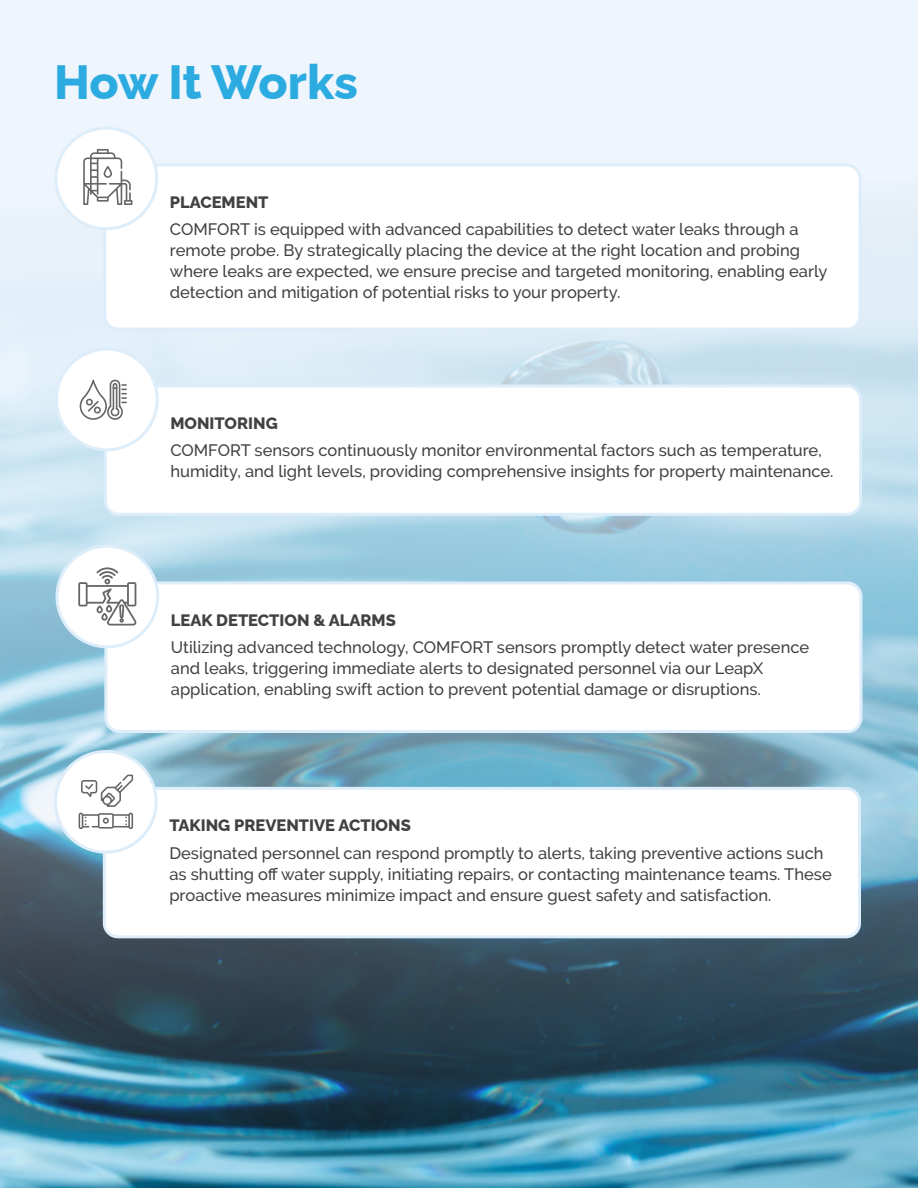
<style>
.page{position:relative;width:918px;height:1188px;background:#eef5fc}
.page>*{position:absolute;margin:0;border:0;box-sizing:border-box;transform-origin:0 0}
.t1{font:800 48px "Raleway";letter-spacing:-.01em;color:#2cabe1}
.t2{font:500 16.5px/21px "Raleway";color:#414141}
.t3{font:800 16.5px "Raleway";color:#414141}
</style>
<div class="page">
<img style="left:0;top:194px;width:918px;height:994px">
<div style="left:105px;top:386px;width:756px;height:128px;background:#fff;border-radius:14px"></div>
<div style="left:104px;top:385px;width:758px;height:131px;border:3px solid #deedfa;border-radius:14px"></div>
<div style="left:57px;top:349px;width:100px;height:101px;background:#fff;border-radius:50%"></div>
<div style="left:55px;top:348px;width:104px;height:103px;border:3px solid #deedfa;border-radius:50%"></div>
<svg style="left:80px;top:380px;width:47px;height:40px"></svg>
<div style="left:106px;top:583px;width:755px;height:148px;background:#fff;border-radius:14px"></div>
<div style="left:104px;top:581px;width:758px;height:152px;border:3px solid #deedfa;border-radius:14px"></div>
<div style="left:57px;top:546px;width:101px;height:101px;background:#fff;border-radius:50%"></div>
<div style="left:55px;top:545px;width:104px;height:103px;border:3px solid #deedfa;border-radius:50%"></div>
<svg style="left:78px;top:567px;width:58px;height:59px"></svg>
<div style="left:104px;top:788px;width:756px;height:149px;background:#fff;border-radius:14px"></div>
<div style="left:103px;top:787px;width:758px;height:151px;border:3px solid #deedfa;border-radius:14px"></div>
<div style="left:55px;top:751px;width:101px;height:101px;background:#fff;border-radius:50%"></div>
<div style="left:54px;top:750px;width:104px;height:104px;border:3px solid #deedfa;border-radius:50%"></div>
<svg style="left:79px;top:775px;width:54px;height:54px"></svg>
<div style="left:105px;top:165px;width:755px;height:164px;background:#fff;border-radius:14px"></div>
<div style="left:103px;top:164px;width:759px;height:167px;border:3px solid #deedfa;border-radius:14px"></div>
<div style="left:56px;top:128px;width:101px;height:101px;background:#fff;border-radius:50%"></div>
<div style="left:54px;top:127px;width:104px;height:103px;border:3px solid #deedfa;border-radius:50%"></div>
<svg style="left:83px;top:149px;width:49px;height:56px"></svg>
<h1 class="t1" style="left:54px;top:44px;width:305px">How It Works</h1>
<p class="t3" style="left:170px;top:189px;width:100px">PLACEMENT</p>
<p class="t2" style="left:170px;top:219px;width:659px">COMFORT is equipped with advanced capabilities to detect water leaks through a remote probe. By strategically placing the device at the right location and probing where leaks are expected, we ensure precise and targeted monitoring, enabling early detection and mitigation of potential risks to your property.</p>
<p class="t3" style="left:170px;top:410px;width:109px">MONITORING</p>
<p class="t2" style="left:170px;top:440px;width:665px">COMFORT sensors continuously monitor environmental factors such as temperature, humidity, and light levels, providing comprehensive insights for property maintenance.</p>
<p class="t3" style="left:171px;top:607px;width:227px">LEAK DETECTION &amp; ALARMS</p>
<p class="t2" style="left:171px;top:637px;width:640px">Utilizing advanced technology, COMFORT sensors promptly detect water presence and leaks, triggering immediate alerts to designated personnel via our LeapX application, enabling swift action to prevent potential damage or disruptions.</p>
<p class="t3" style="left:169px;top:812px;width:243px">TAKING PREVENTIVE ACTIONS</p>
<p class="t2" style="left:169px;top:842px;width:664px">Designated personnel can respond promptly to alerts, taking preventive actions such as shutting off water supply, initiating repairs, or contacting maintenance teams. These proactive measures minimize impact and ensure guest safety and satisfaction.</p>
</div>
